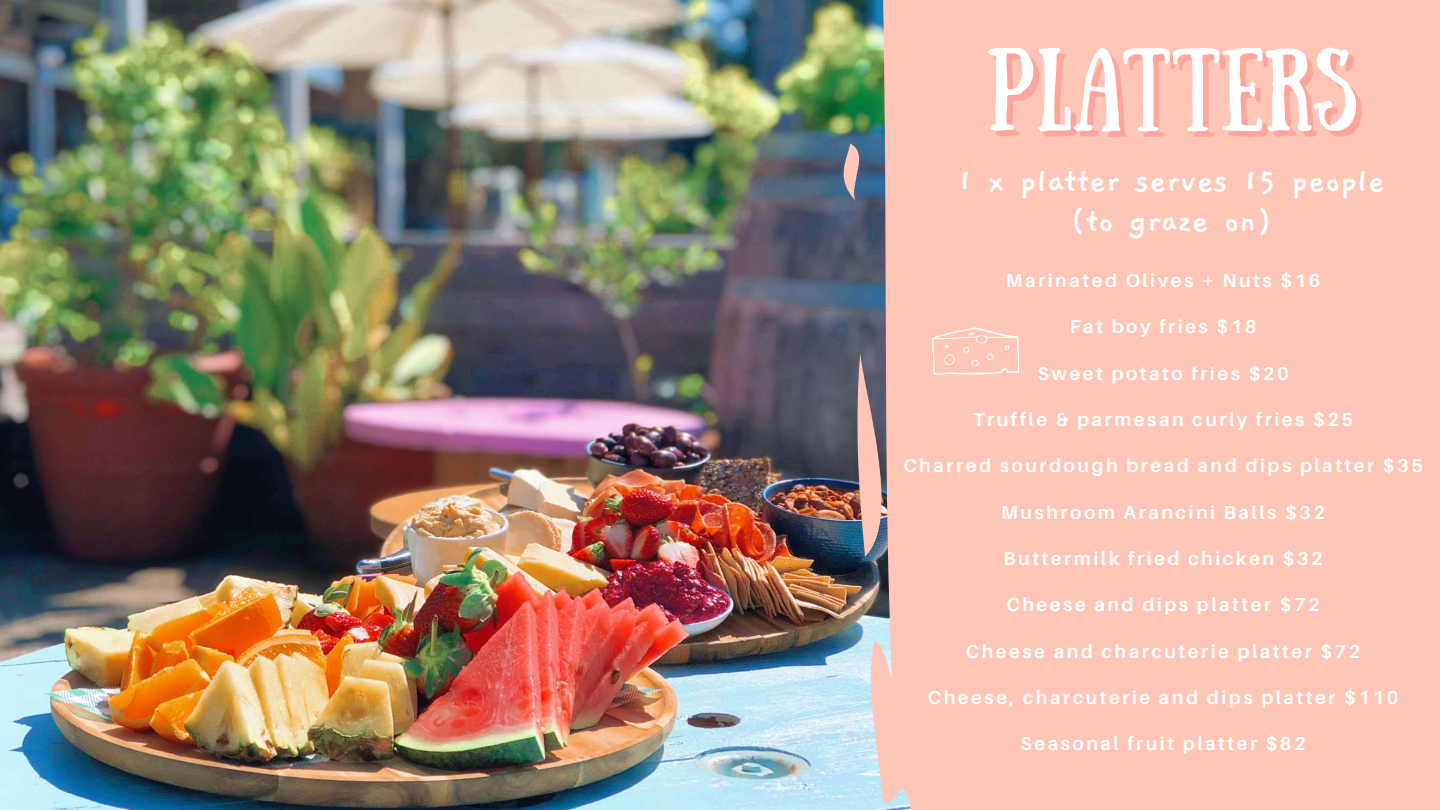
<style>
.page{position:relative;width:1440px;height:810px;background:#fff}
.page>*{position:absolute;margin:0;border:0;box-sizing:border-box;transform-origin:0 0}
.t1{font:83px "Sunday";color:#fff}
.t2{font:700 36px/40.5px "Gaegu";color:#fff;text-align:center}
.t3{font:700 18.7px "Aileron";letter-spacing:.135em;color:#fff}
</style>
<div class="page">
<img style="left:0;top:0;width:1440px;height:810px">
<svg style="left:932px;top:328px;width:87px;height:47px"></svg>
<h1 class="t1" style="left:986px;top:31px;width:371px">PLATTERS</h1>
<h2 class="t2" style="left:957px;top:161px;width:429px">1 x platter serves 15 people (to graze on)</h2>
<p class="t3" style="left:1006px;top:269px;width:316px">Marinated Olives + Nuts $16</p>
<p class="t3" style="left:1070px;top:315px;width:188px">Fat boy fries $18</p>
<p class="t3" style="left:1038px;top:361px;width:253px">Sweet potato fries $20</p>
<p class="t3" style="left:973px;top:408px;width:382px">Truffle &amp; parmesan curly fries $25</p>
<p class="t3" style="left:903px;top:454px;width:521px">Charred sourdough bread and dips platter $35</p>
<p class="t3" style="left:1001px;top:500px;width:325px">Mushroom Arancini Balls $32</p>
<p class="t3" style="left:1003px;top:547px;width:321px">Buttermilk fried chicken $32</p>
<p class="t3" style="left:1006px;top:593px;width:315px">Cheese and dips platter $72</p>
<p class="t3" style="left:966px;top:639px;width:396px">Cheese and charcuterie platter $72</p>
<p class="t3" style="left:928px;top:686px;width:472px">Cheese, charcuterie and dips platter $110</p>
<p class="t3" style="left:1021px;top:732px;width:287px">Seasonal fruit platter $82</p>
</div>
